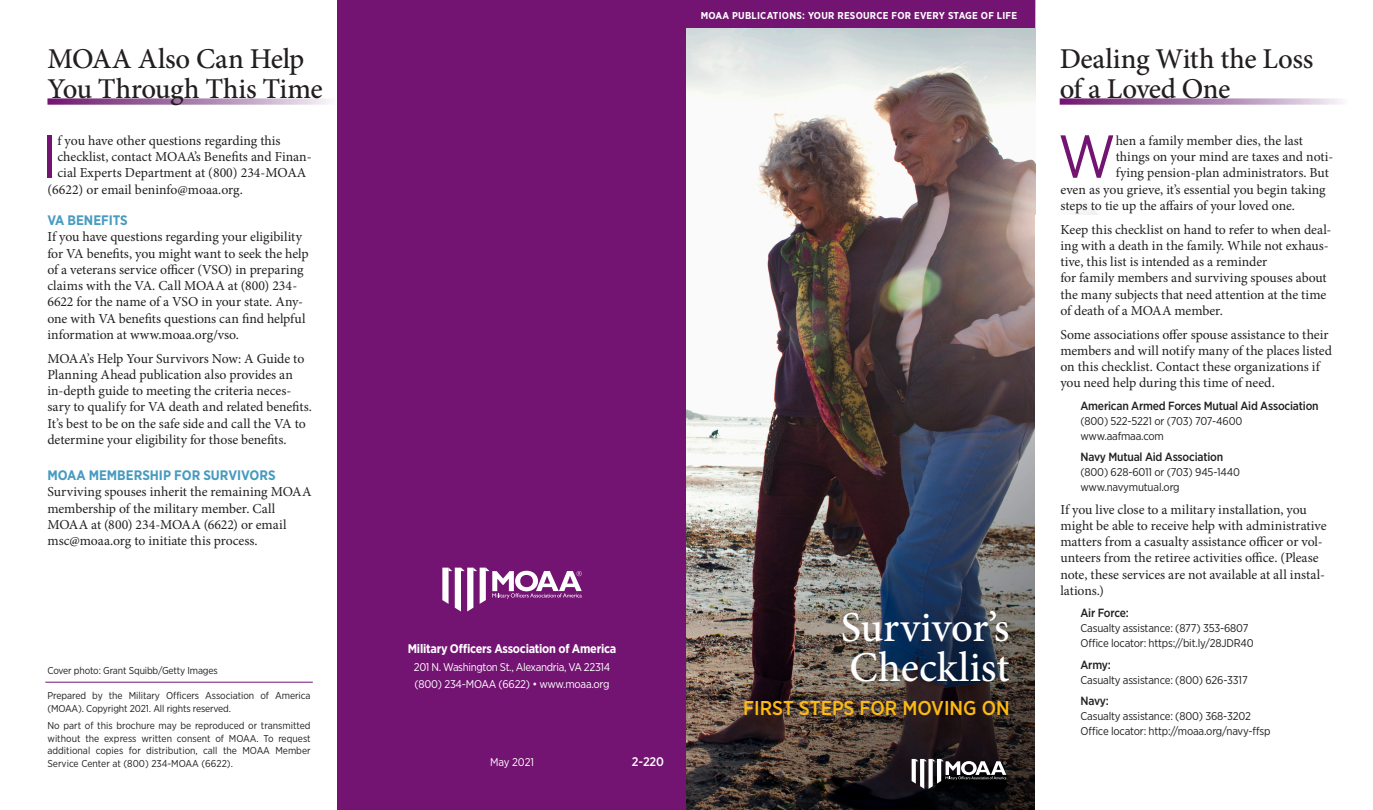
<style>
.page{position:relative;width:1373px;height:810px;background:#fff}
.page>*{position:absolute;margin:0;border:0;box-sizing:border-box;transform-origin:0 0}
.Body_-_Drop_cap{font:60.12px "Gotham Narrow";color:#731372}
.t1{font:500 42.5px/40px "Minion Pro";letter-spacing:-.005em;color:#fff}
.Chapter_Header_Black{font:500 28.75px/30px "Minion Pro";letter-spacing:-.01em;color:#231f20}
.Intro_Pull_out{font:500 20px "Gotham Narrow";color:#fcba13}
.Body_-_No_indent{font:13.75px/16.2px "Minion Pro";letter-spacing:-.005em;color:#231f20}
.Body_-_Drop_cap-2{font:13.75px "Minion Pro";color:#231f20}
.Subhead_2{font:700 13.75px "Gotham Narrow";color:#489bc0}
.t2{font:700 12.5px "Gotham Narrow";letter-spacing:-.02em;color:#fff}
.t3{font:500 12.5px "Gotham Narrow";color:#fff}
.Contact_info{font:500 11.88px "Gotham Narrow";letter-spacing:-.015em;color:#231f20}
.Contact_info-2{font:11.25px/15px "Gotham Narrow";letter-spacing:-.015em;color:#231f20}
.t4{font:11.25px "Gotham Narrow";letter-spacing:-.03em;color:#fff}
.t5{font:10px/12.5px "Gotham Narrow";letter-spacing:-.005em;color:#231f20}
.t6{font:700 10px "Gotham Narrow";letter-spacing:.025em;color:#fff}
</style>
<div class="page">
<img style="left:686px;top:0;width:349px;height:154px">
<img style="left:686px;top:154px;width:413px;height:656px">
<svg style="left:1059px;top:98px;width:283px;height:7px;background:#b38cb5"></svg>
<div style="left:337px;top:0;width:349px;height:810px;background:#731372"></div>
<svg style="left:442px;top:568px;width:140px;height:44px"></svg>
<svg style="left:911px;top:759px;width:95px;height:30px"></svg>
<svg style="left:47px;top:98px;width:282px;height:7px;background:#b38bb5"></svg>
<hr style="left:45px;top:682px;width:268px;height:1px;background:#731372">
<div style="left:1035px;top:215px;width:337px;height:595px;background:#fff"></div>
<div style="left:672px;top:0;width:362px;height:28px;background:#731372"></div>
<p class="Chapter_Header_Black" style="left:47px;top:44px;width:277px">MOAA Also Can Help<br>You Through This Time</p>
<p class="Body_-_Drop_cap" style="left:42px;top:119px;width:17px">I</p>
<p class="Body_-_Drop_cap-2" style="left:57px;top:131px;width:225px">f you have other questions regarding this</p>
<p class="Body_-_Drop_cap-2" style="left:57px;top:148px;width:256px">checklist, contact MOAA’s Benefits and Finan-</p>
<p class="Body_-_Drop_cap-2" style="left:57px;top:164px;width:250px">cial Experts Department at (800) 234-MOAA</p>
<p class="Body_-_Drop_cap-2" style="left:47px;top:180px;width:197px">(6622) or email beninfo@moaa.org.</p>
<p class="Subhead_2" style="left:47px;top:211px;width:82px">VA BENEFITS</p>
<p class="Body_-_No_indent" style="left:47px;top:229px;width:263px">If you have questions regarding your eligibility for VA benefits, you might want to seek the help of a veterans service officer (VSO) in preparing claims with the VA. Call MOAA at (800) 234- 6622 for the name of a VSO in your state. Any&shy;one with VA benefits questions can find helpful information at www.moaa.org/vso.</p>
<p class="Body_-_No_indent" style="left:47px;top:350px;width:266px">MOAA’s Help Your Survivors Now: A Guide to Planning Ahead publication also provides an in-depth guide to meeting the criteria neces&shy;sary to qualify for VA death and related benefits.<br>It’s best to be on the safe side and call the VA to determine your eligibility for those benefits.</p>
<p class="Subhead_2" style="left:47px;top:466px;width:230px">MOAA MEMBERSHIP FOR SURVIVORS</p>
<p class="Body_-_No_indent" style="left:47px;top:484px;width:265px">Surviving spouses inherit the remaining MOAA membership of the military member. Call MOAA at (800) 234-MOAA (6622) or email msc@moaa.org to initiate this process.</p>
<p class="t5" style="left:47px;top:665px;width:172px">Cover photo: Grant Squibb/Getty Images</p>
<p class="t5" style="left:47px;top:689px;width:265px">Prepared by the Military Officers Association of America (MOAA). Copyright 2021. All rights reserved.</p>
<p class="t5" style="left:47px;top:719px;width:265px;text-align:justify">No part of this brochure may be reproduced or transmitted without the express written consent of MOAA. To request additional copies for distribution, call the MOAA Member Service Center at (800) 234-MOAA (6622).</p>
<p class="t6" style="left:700px;top:9px;width:318px">MOAA PUBLICATIONS: YOUR RESOURCE FOR EVERY STAGE OF LIFE</p>
<p class="t2" style="left:408px;top:641px;width:210px">Military Officers Association of America</p>
<p class="t4" style="left:414px;top:660px;width:198px">201 N. Washington St., Alexandria, VA 22314</p>
<p class="t4" style="left:414px;top:678px;width:196px">(800) 234-MOAA (6622) • www.moaa.org</p>
<p class="t4" style="left:490px;top:755px;width:45px">May 2021</p>
<p class="t3" style="left:632px;top:754px;width:34px">2-220</p>
<p class="t1" style="left:840px;top:608px;width:170px">Survivor’s<br>Checklist</p>
<p class="Intro_Pull_out" style="left:743px;top:695px;width:268px">FIRST STEPS FOR MOVING ON</p>
<p class="Chapter_Header_Black" style="left:1059px;top:44px;width:255px">Dealing With the Loss of a Loved One</p>
<p class="Body_-_Drop_cap" style="left:1058px;top:119px;width:59px">W</p>
<p class="Body_-_Drop_cap-2" style="left:1115px;top:131px;width:189px">hen a family member dies, the last</p>
<p class="Body_-_Drop_cap-2" style="left:1115px;top:148px;width:219px">things on your mind are taxes and noti-</p>
<p class="Body_-_Drop_cap-2" style="left:1115px;top:164px;width:215px">fying pension-plan administrators. But</p>
<p class="Body_-_Drop_cap-2" style="left:1060px;top:180px;width:267px">even as you grieve, it’s essential you begin taking</p>
<p class="Body_-_Drop_cap-2" style="left:1060px;top:196px;width:236px">steps to tie up the affairs of your loved one.</p>
<p class="Body_-_No_indent" style="left:1060px;top:221px;width:272px">Keep this checklist on hand to refer to when deal&shy;ing with a death in the family. While not exhaus&shy;tive, this list is intended as a reminder<br>for family members and surviving spouses about the many subjects that need attention at the time of death of a MOAA member.</p>
<p class="Body_-_No_indent" style="left:1060px;top:326px;width:273px">Some associations offer spouse assistance to their members and will notify many of the places listed on this checklist. Contact these organizations if you need help during this time of need.</p>
<p class="Contact_info" style="left:1080px;top:398px;width:240px">American Armed Forces Mutual Aid Association</p>
<p class="Contact_info-2" style="left:1080px;top:413px;width:163px">(800) 522-5221 or (703) 707-4600 www.aafmaa.com</p>
<p class="Contact_info" style="left:1080px;top:450px;width:144px">Navy Mutual Aid Association</p>
<p class="Contact_info-2" style="left:1080px;top:465px;width:161px">(800) 628-6011 or (703) 945-1440 www.navymutual.org</p>
<p class="Body_-_No_indent" style="left:1060px;top:501px;width:267px">If you live close to a military installation, you might be able to receive help with administrative matters from a casualty assistance officer or vol&shy;unteers from the retiree activities office. (Please note, these services are not available at all instal&shy;lations.)</p>
<p class="Contact_info" style="left:1080px;top:606px;width:50px">Air Force:</p>
<p class="Contact_info-2" style="left:1080px;top:621px;width:175px">Casualty assistance: (877) 353-6807<br>Office locator: https://bit.ly/28JDR40</p>
<p class="Contact_info" style="left:1080px;top:657px;width:32px">Army:</p>
<p class="Contact_info-2" style="left:1080px;top:672px;width:169px">Casualty assistance: (800) 626-3317</p>
<p class="Contact_info" style="left:1080px;top:693px;width:30px">Navy:</p>
<p class="Contact_info-2" style="left:1080px;top:708px;width:192px">Casualty assistance: (800) 368-3202<br>Office locator: http://moaa.org/navy-ffsp</p>
</div>
